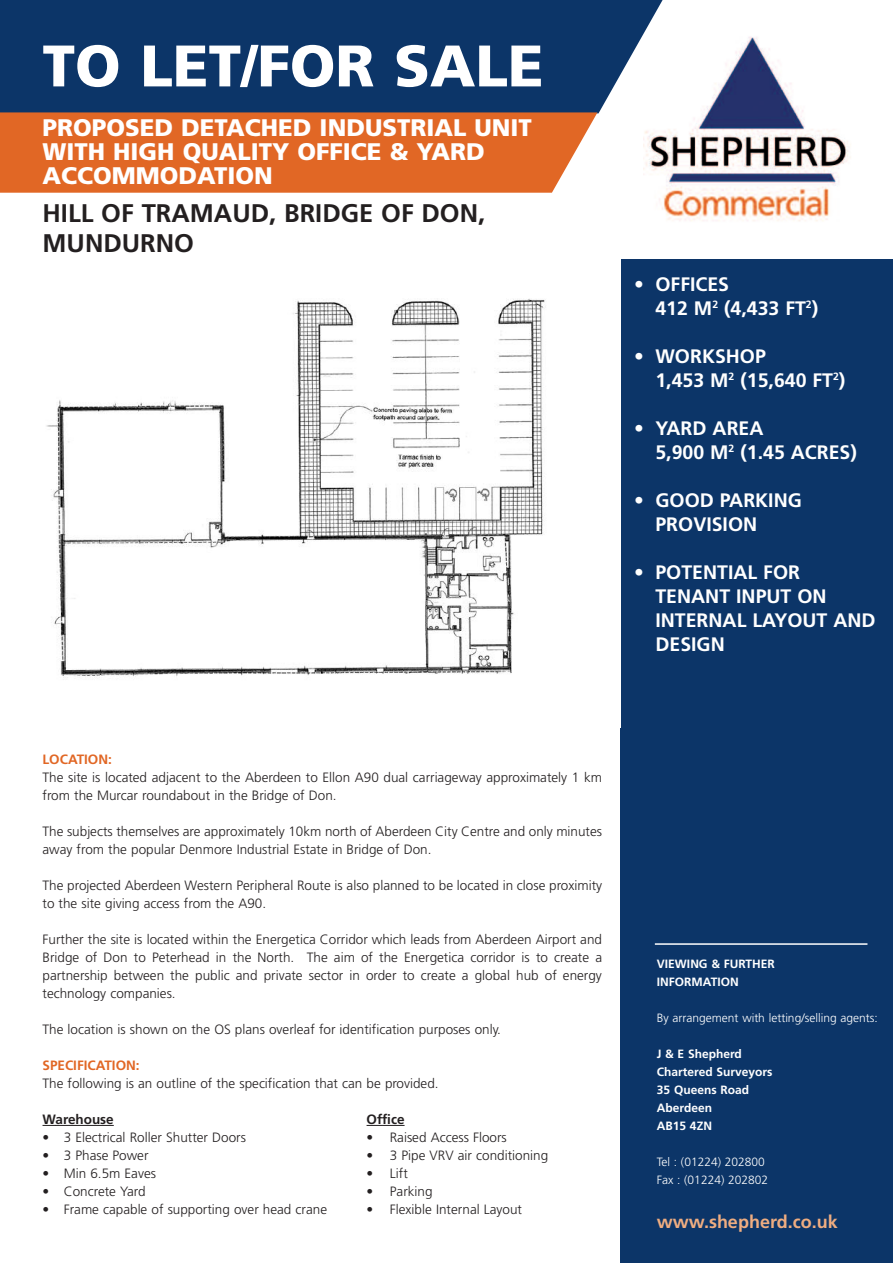
<style>
.page{position:relative;width:893px;height:1263px;background:#fff}
.page>*{position:absolute;margin:0;border:0;box-sizing:border-box;transform-origin:0 0}
.t1{font:900 58.5px "Frutiger";color:#fff}
.t2{font:700 25.5px/30.6px "Frutiger";color:#231f20}
.t3{font:900 24px/24px "Frutiger";color:#fff}
.t4{font:700 19.5px/24px "Frutiger";color:#fff}
.t5{font:700 18px "Frutiger";color:#efad81}
.t6{font:300 13.5px/18px "Frutiger";color:#231f20}
.t7{font:700 13.5px "Frutiger";color:#e16725}
.t8{font:700 13.5px "Frutiger";color:#231f20}
.t9{font:700 12px/18px "Frutiger";color:#fff}
.t10{font:300 12px/18px "Frutiger";color:#fff}
</style>
<div class="page">
<img style="left:643px;top:36px;width:208px;height:185px">
<div style="left:621px;top:259px;width:272px;height:1004px;background:#0c3568"></div>
<div style="left:0;top:0;width:670px;height:113px;background:#0c3568"></div>
<div style="left:0;top:112px;width:597px;height:81px;background:#e16725"></div>
<img style="left:46px;top:299px;width:499px;height:379px">
<svg style="left:43px;top:1125px;width:25px;height:1px"></svg>
<hr style="left:68px;top:1125px;width:46px;height:1px;background:#231f20">
<svg style="left:367px;top:1125px;width:38px;height:1px"></svg>
<hr style="left:655px;top:943px;width:212px;height:2px;background:#fff">
<h1 class="t1" style="left:43px;top:43px;width:503px">TO LET/FOR SALE</h1>
<h3 class="t3" style="left:43px;top:118px;width:491px">PROPOSED DETACHED INDUSTRIAL UNIT<br>WITH HIGH QUALITY OFFICE &amp; YARD<br>ACCOMMODATION</h3>
<h2 class="t2" style="left:43px;top:200px;width:444px">HILL OF TRAMAUD, BRIDGE OF DON,<br>MUNDURNO</h2>
<h3 class="t4" style="left:655px;top:274px;width:164px;text-indent:-21px">• OFFICES<br>412 M<sup>2</sup> (4,433 FT<sup>2</sup>)</h3>
<h3 class="t4" style="left:655px;top:346px;width:191px;text-indent:-21px">• WORKSHOP<br>1,453 M<sup>2</sup> (15,640 FT<sup>2</sup>)</h3>
<h3 class="t4" style="left:655px;top:418px;width:203px;text-indent:-21px">• YARD AREA<br>5,900 M<sup>2</sup> (1.45 ACRES)</h3>
<h3 class="t4" style="left:655px;top:490px;width:148px;text-indent:-21px">• GOOD PARKING<br>PROVISION</h3>
<h3 class="t4" style="left:655px;top:562px;width:222px;text-indent:-21px">• POTENTIAL FOR<br>TENANT INPUT ON<br>INTERNAL LAYOUT AND<br>DESIGN</h3>
<p class="t7" style="left:43px;top:754px;width:71px">LOCATION:</p>
<p class="t6" style="left:43px;top:769px;width:561px">The site is located adjacent to the Aberdeen to Ellon A90 dual carriageway approximately 1 km from the Murcar roundabout in the Bridge of Don.</p>
<p class="t6" style="left:43px;top:823px;width:561px">The subjects themselves are approximately 10km north of Aberdeen City Centre and only minutes away from the popular Denmore Industrial Estate in Bridge of Don.</p>
<p class="t6" style="left:43px;top:877px;width:561px">The projected Aberdeen Western Peripheral Route is also planned to be located in close proximity to the site giving access from the A90.</p>
<p class="t6" style="left:43px;top:931px;width:561px;text-align:justify">Further the site is located within the Energetica Corridor which leads from Aberdeen Airport and Bridge of Don to Peterhead in the North. The aim of the Energetica corridor is to create a partnership between the public and private sector in order to create a global hub of energy technology companies.</p>
<p class="t6" style="left:43px;top:1021px;width:460px">The location is shown on the OS plans overleaf for identification purposes only.</p>
<p class="t7" style="left:43px;top:1060px;width:99px">SPECIFICATION:</p>
<p class="t6" style="left:43px;top:1075px;width:398px">The following is an outline of the specification that can be provided.</p>
<p class="t8" style="left:43px;top:1114px;width:73px">Warehouse</p>
<p class="t8" style="left:367px;top:1114px;width:40px">Office</p>
<p class="t6" style="left:43px;top:1129px;width:205px">• 3 Electrical Roller Shutter Doors</p>
<p class="t6" style="left:367px;top:1129px;width:142px">• Raised Access Floors</p>
<p class="t6" style="left:43px;top:1147px;width:108px">• 3 Phase Power</p>
<p class="t6" style="left:367px;top:1147px;width:183px">• 3 Pipe VRV air conditioning</p>
<p class="t6" style="left:43px;top:1165px;width:115px">• Min 6.5m Eaves</p>
<p class="t6" style="left:367px;top:1165px;width:43px">• Lift</p>
<p class="t6" style="left:43px;top:1183px;width:105px">• Concrete Yard</p>
<p class="t6" style="left:367px;top:1183px;width:68px">• Parking</p>
<p class="t6" style="left:43px;top:1201px;width:286px">• Frame capable of supporting over head crane</p>
<p class="t6" style="left:367px;top:1201px;width:157px">• Flexible Internal Layout</p>
<p class="t9" style="left:657px;top:956px;width:119px">VIEWING &amp; FURTHER<br>INFORMATION</p>
<p class="t10" style="left:657px;top:1010px;width:222px">By arrangement with letting/selling agents:</p>
<p class="t9" style="left:657px;top:1046px;width:117px">J &amp; E Shepherd<br>Chartered Surveyors<br>35 Queens Road<br>Aberdeen<br>AB15 4ZN</p>
<p class="t10" style="left:657px;top:1154px;width:113px">Tel : (01224) 202800<br>Fax : (01224) 202802</p>
<h3 class="t5" style="left:657px;top:1214px;width:182px">www.shepherd.co.uk</h3>
</div>
